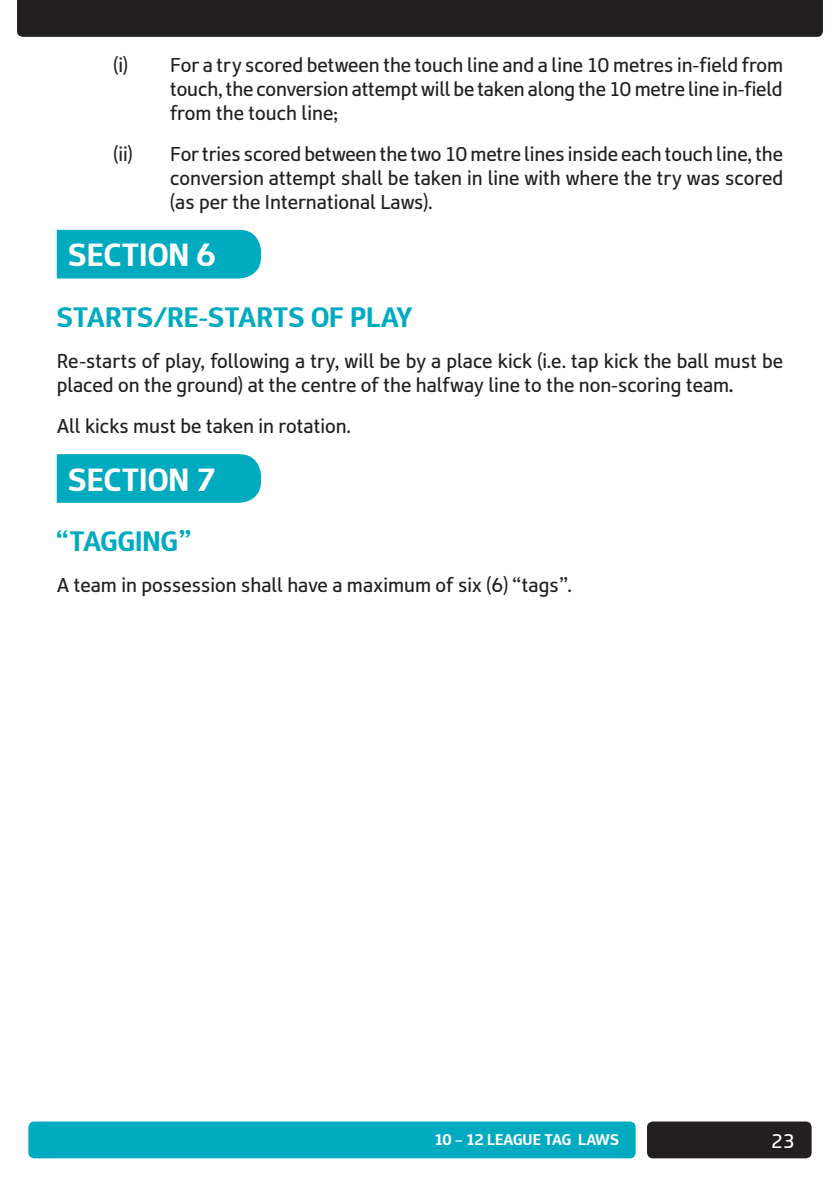
<style>
.page{position:relative;width:840px;height:1191px;background:#fff}
.page>*{position:absolute;margin:0;border:0;box-sizing:border-box;transform-origin:0 0}
.t1{font:700 32px "RL Font";color:#fff}
.t2{font:700 28px "RL Font";color:#00abc0}
.t3{font:20px/24px "RL Font";color:#231f20;text-align:justify}
.t4{font:19.8px "RL Font";color:#fff}
.t5{font:700 15.4px "RL Font";letter-spacing:-.015em;color:#fff}
.s1{font-weight:700}
</style>
<div class="page">
<div style="left:646px;top:1121px;width:165px;height:37px;background:#231f20;border-radius:6px"></div>
<div style="left:28px;top:1121px;width:607px;height:37px;background:#00abc0;border-radius:6px"></div>
<div style="left:17px;top:0;width:805px;height:37px;background:#231f20"></div>
<div style="left:57px;top:230px;width:204px;height:48px;background:#00abc0"></div>
<div style="left:57px;top:454px;width:204px;height:49px;background:#00abc0"></div>
<p class="t3" style="left:170px;top:53px;width:614px;text-indent:-57px">(i) For a try scored between the touch line and a line 10 metres in-field from touch, the conversion attempt will be taken along the 10 metre line in-field from the touch line;</p>
<p class="t3" style="left:170px;top:142px;width:614px;text-indent:-57px">(ii) For tries scored between the two 10 metre lines inside each touch line, the conversion attempt shall be taken in line with where the try was scored (as per the International Laws).</p>
<h1 class="t1" style="left:68px;top:237px;width:149px">SECTION 6</h1>
<h2 class="t2" style="left:57px;top:302px;width:357px">STARTS/RE-STARTS OF PLAY</h2>
<p class="t3" style="left:57px;top:349px;width:727px">Re-starts of play, following a try, will be by a place kick (i.e. tap kick the ball must be placed on the ground) at the centre of the halfway line to the non-scoring team<span class="s1">.</span></p>
<p class="t3" style="left:57px;top:414px;width:295px">All kicks must be taken in rotation.</p>
<h1 class="t1" style="left:68px;top:461px;width:149px">SECTION 7</h1>
<h2 class="t2" style="left:57px;top:526px;width:135px">“TAGGING”</h2>
<p class="t3" style="left:57px;top:574px;width:516px">A team in possession shall have a maximum of six (6) “tags”.</p>
<p class="t5" style="left:434px;top:1131px;width:186px">10 – 12 LEAGUE TAG LAWS</p>
<p class="t4" style="left:770px;top:1130px;width:25px">23</p>
</div>
